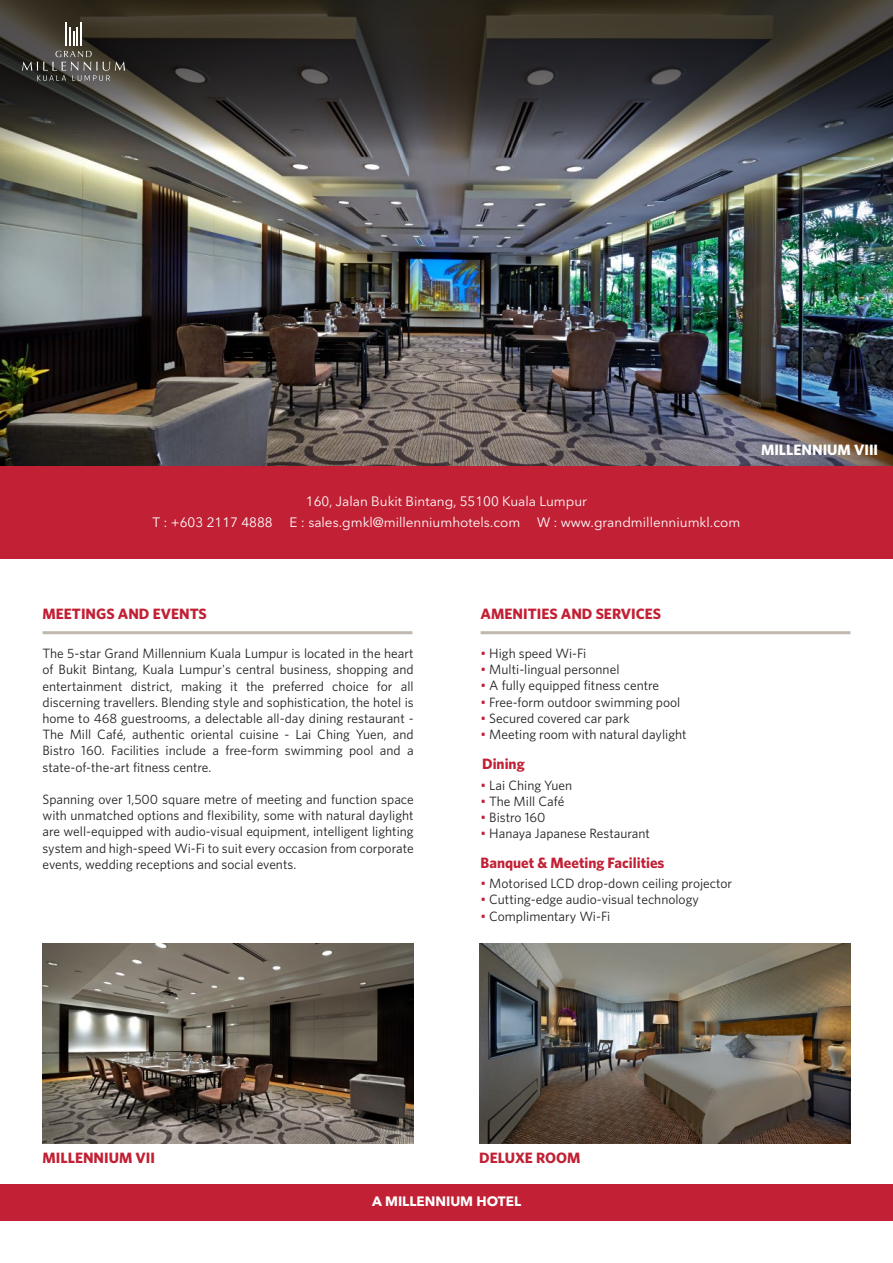
<style>
.page{position:relative;width:893px;height:1263px;background:#fff}
.page>*{position:absolute;margin:0;border:0;box-sizing:border-box;transform-origin:0 0}
.t1{font:700 15px "Whitney HTF";color:#c22034}
.t2{font:700 15px "Whitney HTF";color:#fff}
.t3{font:13.5px/16.2px "Whitney";color:#231f20;text-align:justify}
.t4{font:13.5px "Avenir Next LT Pro";color:#fff}
.t5{font:700 13.5px "Avenir Next LT Pro";color:#fff}
.s1{color:#c22034}
</style>
<div class="page">
<img style="left:0;top:151px;width:893px;height:315px">
<div style="left:0;top:466px;width:893px;height:92px;background:#c22034"></div>
<hr style="left:43px;top:631px;width:369px;height:3px;background:#c0b7ae">
<hr style="left:481px;top:631px;width:369px;height:3px;background:#c0b7ae">
<div style="left:0;top:1184px;width:893px;height:36px;background:#c22034"></div>
<img style="left:43px;top:943px;width:371px;height:200px">
<img style="left:479px;top:943px;width:371px;height:200px">
<svg style="left:0;top:0;width:893px;height:151px;background:#3c3936"></svg>
<hr style="left:80px;top:22px;width:2px;height:23px;background:#fff">
<hr style="left:65px;top:22px;width:2px;height:23px;background:#fff">
<svg style="left:69px;top:27px;width:9px;height:18px"></svg>
<svg style="left:22px;top:51px;width:103px;height:30px;background:#524f49"></svg>
<p class="t4" style="left:306px;top:493px;width:283px">160, Jalan Bukit Bintang, 55100 Kuala Lumpur</p>
<p class="t4" style="left:153px;top:514px;width:122px">T : +603 2117 4888</p>
<p class="t4" style="left:290px;top:514px;width:452px">E : sales.gmkl@millenniumhotels.com W : www.grandmillenniumkl.com</p>
<p class="t2" style="left:761px;top:441px;width:119px">MILLENNIUM VIII</p>
<p class="t1" style="left:43px;top:605px;width:166px">MEETINGS AND EVENTS</p>
<p class="t3" style="left:43px;top:645px;width:373px">The 5-star Grand Millennium Kuala Lumpur is located in the heart of Bukit Bintang, Kuala Lumpur's central business, shopping and entertainment district, making it the preferred choice for all discerning travellers. Blending style and sophistication, the hotel is home to 468 guestrooms, a delectable all-day dining restaurant - The Mill Café, authentic oriental cuisine - Lai Ching Yuen, and Bistro 160. Facilities include a free-form swimming pool and a state-of-the-art fitness centre.</p>
<p class="t3" style="left:43px;top:791px;width:373px">Spanning over 1,500 square metre of meeting and function space with unmatched options and flexibility, some with natural daylight are well-equipped with audio-visual equipment, intelligent lighting system and high-speed Wi-Fi to suit every occasion from corporate events, wedding receptions and social events.</p>
<p class="t1" style="left:481px;top:605px;width:182px">AMENITIES AND SERVICES</p>
<p class="t3" style="left:481px;top:645px;width:107px"><span class="s1">•</span> High speed Wi-Fi</p>
<p class="t3" style="left:481px;top:661px;width:140px"><span class="s1">•</span> Multi-lingual personnel</p>
<p class="t3" style="left:481px;top:677px;width:180px"><span class="s1">•</span> A fully equipped fitness centre</p>
<p class="t3" style="left:481px;top:693px;width:201px"><span class="s1">•</span> Free-form outdoor swimming pool</p>
<p class="t3" style="left:481px;top:710px;width:151px"><span class="s1">•</span> Secured covered car park</p>
<p class="t3" style="left:481px;top:726px;width:207px"><span class="s1">•</span> Meeting room with natural daylight</p>
<p class="t3" style="left:481px;top:776px;width:93px"><span class="s1">•</span> Lai Ching Yuen</p>
<p class="t3" style="left:481px;top:793px;width:85px"><span class="s1">•</span> The Mill Café</p>
<p class="t3" style="left:481px;top:809px;width:66px"><span class="s1">•</span> Bistro 160</p>
<p class="t3" style="left:481px;top:825px;width:171px"><span class="s1">•</span> Hanaya Japanese Restaurant</p>
<p class="t3" style="left:481px;top:875px;width:253px"><span class="s1">•</span> Motorised LCD drop-down ceiling projector</p>
<p class="t3" style="left:481px;top:891px;width:220px"><span class="s1">•</span> Cutting-edge audio-visual technology</p>
<p class="t3" style="left:481px;top:907px;width:131px"><span class="s1">•</span> Complimentary Wi-Fi</p>
<p class="t1" style="left:482px;top:755px;width:44px">Dining</p>
<p class="t1" style="left:481px;top:853px;width:185px">Banquet &amp; Meeting Facilities</p>
<p class="t1" style="left:43px;top:1148px;width:114px">MILLENNIUM VII</p>
<p class="t1" style="left:479px;top:1148px;width:103px">DELUXE ROOM</p>
<p class="t5" style="left:372px;top:1193px;width:150px">A MILLENNIUM HOTEL</p>
</div>
